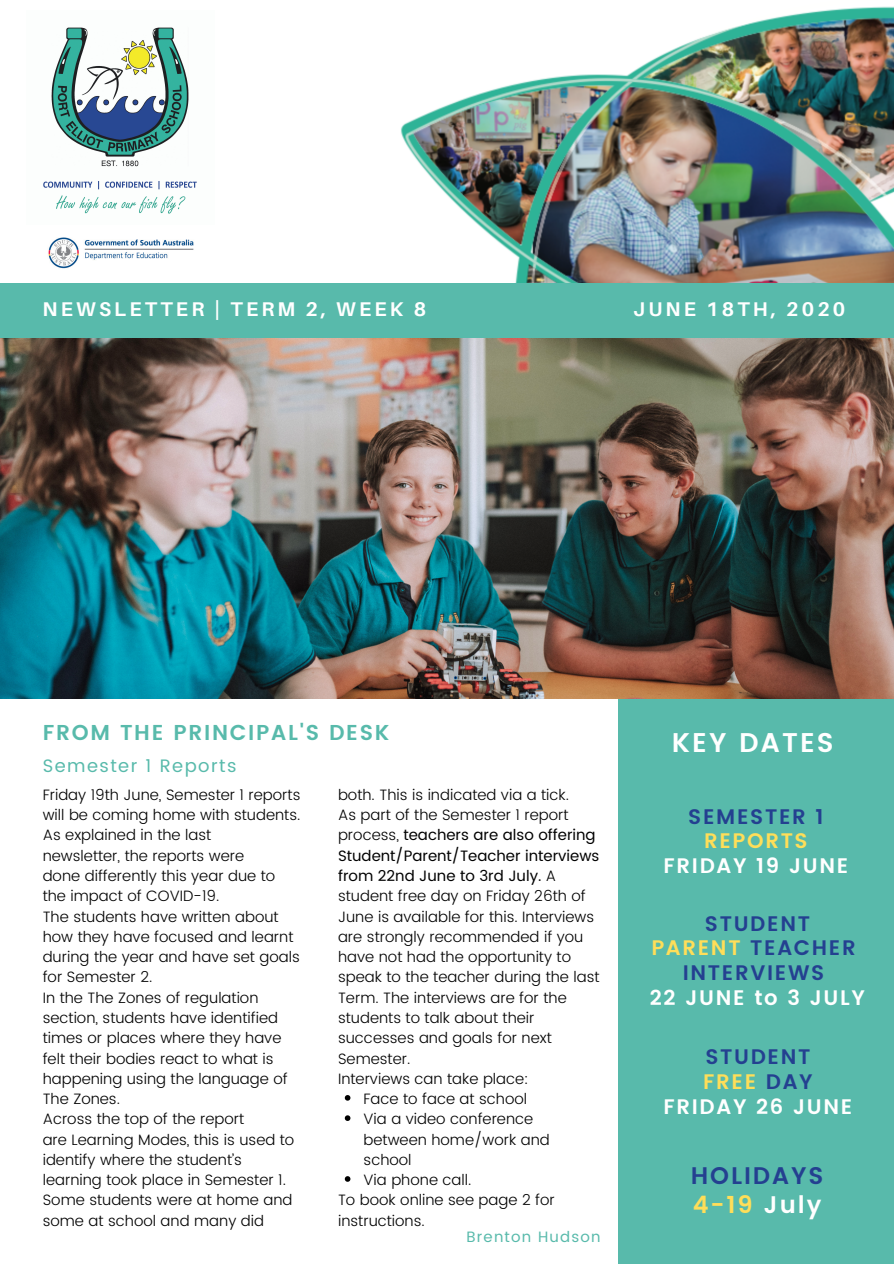
<style>
.page{position:relative;width:894px;height:1264px;background:#fff}
.page>*{position:absolute;margin:0;border:0;box-sizing:border-box;transform-origin:0 0}
.t1{font:600 27px "Poppins";letter-spacing:.08em;color:#fff}
.t2{font:600 24px/28.2px "Poppins";letter-spacing:.08em;color:#244090}
.t3{font:600 21.45px "Poppins";letter-spacing:.08em;color:#58baab}
.t4{font:600 21px/24.8px "Poppins";letter-spacing:.08em;color:#fff;text-align:center}
.t5{font:600 21px/24.8px "Poppins";letter-spacing:.08em;color:#244090;text-align:center}
.t6{font:600 21px "Poppins";letter-spacing:.08em;color:#ffde59}
.t7{font:700 19.8px "Aileron";letter-spacing:.16em;color:#fff}
.t8{font:18px "Poppins";letter-spacing:.08em;color:#58baab}
.t9{font:300 15px/20.2px "Poppins";color:#000}
.t10{font:15px "Poppins";letter-spacing:.08em;color:#58baab}
.s1{font-weight:400}
.s2{color:#ffde59}
.s3{color:#244090}
.s4{color:#fff}
</style>
<div class="page">
<div style="left:618px;top:686px;width:275px;height:577px;background:#58baab"></div>
<img style="left:0;top:338px;width:893px;height:360px">
<div style="left:0;top:279px;width:893px;height:59px;background:#58baab"></div>
<img style="left:0;top:6px;width:893px;height:276px">
<div style="left:0;top:0;width:252px;height:271px;background:#fff"></div>
<img style="left:43px;top:27px;width:154px;height:187px">
<img style="left:43px;top:237px;width:157px;height:36px">
<svg style="left:345px;top:1095px;width:5px;height:5px"></svg>
<svg style="left:345px;top:1115px;width:5px;height:5px"></svg>
<svg style="left:345px;top:1176px;width:5px;height:5px"></svg>
<h3 class="t7" style="left:43px;top:297px;width:385px">NEWSLETTER | TERM 2, WEEK 8</h3>
<h3 class="t7" style="left:633px;top:297px;width:213px">JUNE 18TH, 2020</h3>
<h3 class="t3" style="left:43px;top:719px;width:348px">FROM THE PRINCIPAL'S DESK</h3>
<p class="t8" style="left:43px;top:755px;width:195px">Semester 1 Reports</p>
<p class="t9" style="left:43px;top:784px;width:259px">Friday 19th June, Semester 1 reports will be coming home with students.<br>As explained in the last<br>newsletter, the reports were<br>done differently this year due to the impact of COVID-19.<br>The students have written about how they have focused and learnt during the year and have set goals for Semester 2.<br>In the The Zones of regulation section, students have identified times or places where they have felt their bodies react to what is happening using the language of<br>The Zones.<br>Across the top of the report<br>are Learning Modes, this is used to identify where the student’s learning took place in Semester 1.<br>Some students were at home and some at school and many did</p>
<p class="t9" style="left:338px;top:784px;width:263px">both. This is indicated via a tick.<br>As part of the Semester 1 report process, <span class="s1">teachers are also offering<br>Student/Parent/Teacher interviews from 22nd June to 3rd July.</span> A student free day on Friday 26th of<br>June is available for this. Interviews are strongly recommended if you have not had the opportunity to speak to the teacher during the last<br>Term. The interviews are for the students to talk about their successes and goals for next<br>Semester.<br>Interviews can take place:</p>
<p class="t9" style="left:363px;top:1088px;width:188px">Face to face at school<br>Via a video conference between home/work and school<br>Via phone call.</p>
<p class="t9" style="left:338px;top:1190px;width:218px">To book online see page 2 for instructions.</p>
<p class="t10" style="left:466px;top:1228px;width:136px">Brenton Hudson</p>
<h1 class="t1" style="left:671px;top:726px;width:163px">KEY DATES</h1>
<h3 class="t5" style="left:688px;top:804px;width:137px">SEMESTER 1</h3>
<h3 class="t6" style="left:703px;top:829px;width:105px">REPORTS</h3>
<h3 class="t4" style="left:663px;top:853px;width:186px">FRIDAY 19 JUNE</h3>
<h3 class="t5" style="left:651px;top:911px;width:206px">STUDENT<br><span class="s2">PARENT</span> TEACHER<br>INTERVIEWS</h3>
<h3 class="t4" style="left:649px;top:985px;width:217px">22 JUNE to 3 JULY</h3>
<h3 class="t4" style="left:663px;top:1044px;width:190px"><span class="s3">STUDENT<br></span><span class="s2">FREE</span> <span class="s3">DAY<br></span>FRIDAY 26 JUNE</h3>
<h2 class="t2" style="left:690px;top:1161px;width:134px">HOLIDAYS<br><span class="s2">4-19</span> <span class="s4">July</span></h2>
</div>
